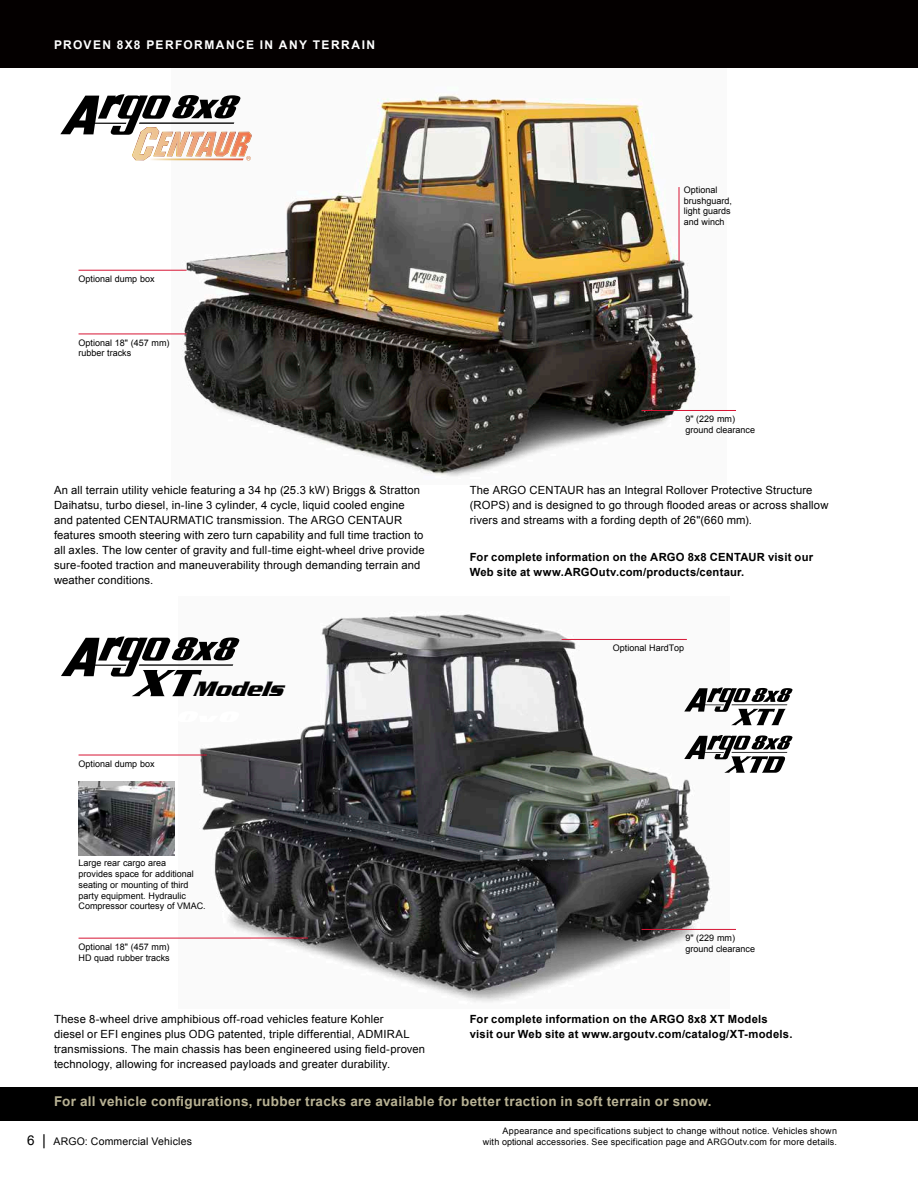
<style>
.page{position:relative;width:918px;height:1188px;background:#fff}
.page>*{position:absolute;margin:0;border:0;box-sizing:border-box;transform-origin:0 0}
.t1{font:italic 700 21.6px "Serpentine D";color:#000}
.t2{font:700 13.5px "Arial";letter-spacing:.025em;color:#b7b193}
.t3{font:700 12px "Arial";letter-spacing:.12em;color:#fff}
.t4{font:11.25px/15px "Arial";letter-spacing:.015em;color:#000}
.t5{font:700 11.25px/15px "Arial";letter-spacing:.02em;color:#000}
.t6{font:10.5px "Arial";letter-spacing:.015em;color:#000}
.t7{font:9px/10.8px "Arial";color:#000}
.t8{font:9px/10.8px "Arial";letter-spacing:.02em;color:#000;text-align:right}
.s1{font-size:13.5px}
.s2{font-size:15px}
</style>
<div class="page">
<img style="left:172px;top:94px;width:528px;height:383px">
<img style="left:178px;top:611px;width:551px;height:391px">
<svg style="left:60px;top:94px;width:192px;height:67px"></svg>
<hr style="left:79px;top:270px;width:108px;height:1px;background:#d71534">
<hr style="left:79px;top:755px;width:128px;height:1px;background:#d71534">
<hr style="left:79px;top:334px;width:108px;height:1px;background:#d71534">
<hr style="left:79px;top:938px;width:229px;height:1px;background:#d71534">
<hr style="left:679px;top:187px;width:1px;height:74px;background:#d71534">
<hr style="left:642px;top:410px;width:94px;height:1px;background:#d71534">
<hr style="left:642px;top:929px;width:94px;height:1px;background:#d71534">
<hr style="left:562px;top:639px;width:125px;height:1px;background:#d71534">
<div style="left:0;top:0;width:918px;height:68px;background:#040000"></div>
<svg style="left:178px;top:710px;width:61px;height:12px"></svg>
<svg style="left:61px;top:637px;width:178px;height:59px"></svg>
<svg style="left:684px;top:687px;width:109px;height:38px"></svg>
<svg style="left:684px;top:735px;width:109px;height:38px"></svg>
<div style="left:0;top:1087px;width:918px;height:33px;background:#000"></div>
<img style="left:79px;top:782px;width:96px;height:74px">
<p class="t3" style="left:54px;top:37px;width:323px">PROVEN 8X8 PERFORMANCE IN ANY TERRAIN</p>
<p class="t7" style="left:79px;top:273px;width:78px">Optional dump box</p>
<p class="t7" style="left:79px;top:337px;width:92px">Optional 18" (457 mm) rubber tracks</p>
<p class="t7" style="left:684px;top:185px;width:50px">Optional brushguard, light guards and winch</p>
<p class="t7" style="left:685px;top:414px;width:71px">9" (229 mm) ground clearance</p>
<p class="t4" style="left:54px;top:483px;width:372px">An all terrain utility vehicle featuring a 34 hp (25.3 kW) Briggs &amp; Stratton Daihatsu, turbo diesel, in-line 3 cylinder, 4 cycle, liquid cooled engine and patented CENTAURMATIC transmission. The ARGO CENTAUR features smooth steering with zero turn capability and full time traction to all axles. The low center of gravity and full-time eight-wheel drive provide sure-footed traction and maneuverability through demanding terrain and weather conditions.</p>
<p class="t4" style="left:470px;top:483px;width:360px">The ARGO CENTAUR has an Integral Rollover Protective Structure (ROPS) and is designed to go through flooded areas or across shallow rivers and streams with a fording depth of 26"(660 mm).</p>
<p class="t5" style="left:470px;top:550px;width:345px">For complete information on the ARGO 8x8 CENTAUR visit our<br>Web site at www.ARGOutv.com/products/centaur.</p>
<p class="t7" style="left:79px;top:758px;width:78px">Optional dump box</p>
<h1 class="t1" style="left:194px;top:677px;width:95px">Models</h1>
<p class="t7" style="left:79px;top:858px;width:129px">Large rear cargo area<br>provides space for additional seating or mounting of third party equipment. Hydraulic<br>Compressor courtesy of VMAC.</p>
<p class="t7" style="left:79px;top:941px;width:93px">Optional 18" (457 mm)<br>HD quad rubber tracks</p>
<p class="t7" style="left:613px;top:643px;width:73px">Optional HardTop</p>
<p class="t7" style="left:685px;top:933px;width:71px">9" (229 mm) ground clearance</p>
<p class="t4" style="left:54px;top:1012px;width:373px">These 8-wheel drive amphibious off-road vehicles feature Kohler<br>diesel or EFI engines plus ODG patented, triple differential, ADMIRAL transmissions. The main chassis has been engineered using field-proven technology, allowing for increased payloads and greater durability.</p>
<p class="t5" style="left:470px;top:1012px;width:324px">For complete information on the ARGO 8x8 XT Models visit our Web site at www.argoutv.com/catalog/XT-models.</p>
<p class="t2" style="left:54px;top:1093px;width:659px">For all vehicle configurations, rubber tracks are available for better traction in soft terrain or snow.</p>
<p class="t6" style="left:27px;top:1134px;width:166px"><span class="s1">6</span> <span class="s2">|</span> ARGO: Commercial Vehicles</p>
<p class="t8" style="left:483px;top:1126px;width:356px">Appearance and specifications subject to change without notice. Vehicles shown<br>with optional accessories. See specification page and ARGOutv.com for more details.</p>
</div>
